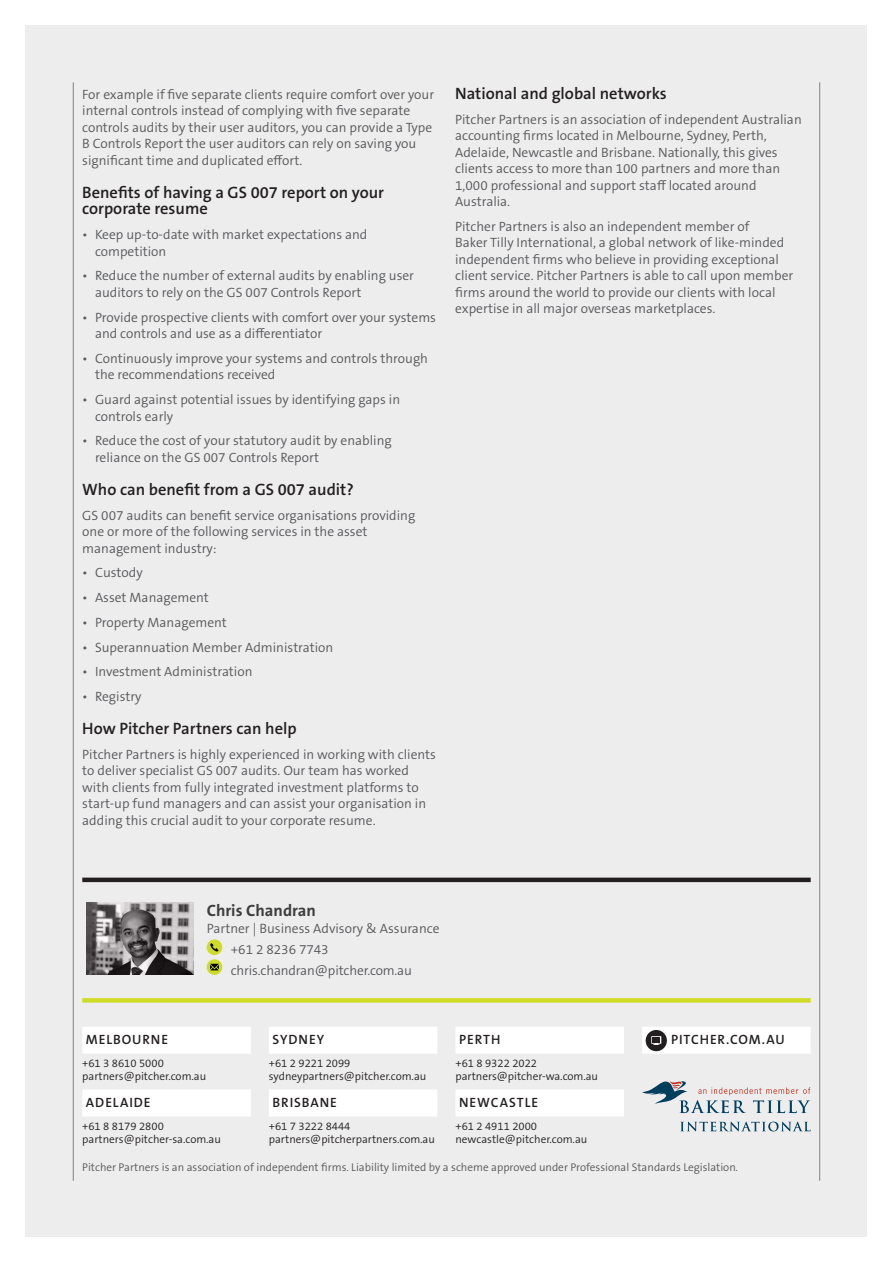
<style>
.page{position:relative;width:893px;height:1263px;background:#fff}
.page>*{position:absolute;margin:0;border:0;box-sizing:border-box;transform-origin:0 0}
.Body_Heading_1{font:600 16.5px/16.5px "The Sans B W6";color:#231f20}
.Body_Bullet{font:600 16.5px "The Sans B W6";color:#231f20}
.Body_Copy{font:700 16.5px "The Sans B W7";color:#3e3e3f}
.Body_Copy-2{font:300 13.5px/16.5px "The Sans B W4";color:#57585a}
.Body_Bullet-2{font:300 13.5px/16.5px "The Sans B W4";color:#57585a}
.Body_WhiteHighlight{font:600 13.5px "The Sans B W6";letter-spacing:.07em;color:#231f20}
.t1{font:300 11.25px/13.5px "The Sans B W4";color:#231f20}
.t2{font:300 11.25px "The Sans B W4";color:#57585a}
</style>
<div class="page">
<div style="left:26px;top:26px;width:841px;height:1211px;background:#ededee"></div>
<hr style="left:73px;top:82px;width:1px;height:1099px;background:#808285">
<hr style="left:819px;top:82px;width:1px;height:1099px;background:#808285">
<hr style="left:82px;top:878px;width:729px;height:4px;background:#231f20">
<div style="left:82px;top:998px;width:729px;height:5px;background:#cfdc27"></div>
<div style="left:207px;top:939px;width:15px;height:16px;background:#cfdc27;border-radius:50%"></div>
<svg style="left:207px;top:959px;width:15px;height:16px"></svg>
<svg style="left:210px;top:943px;width:9px;height:9px"></svg>
<svg style="left:210px;top:964px;width:9px;height:6px"></svg>
<img style="left:87px;top:903px;width:106px;height:72px">
<div style="left:82px;top:1027px;width:169px;height:27px;background:#fff"></div>
<div style="left:82px;top:1089px;width:169px;height:27px;background:#fff"></div>
<div style="left:269px;top:1027px;width:168px;height:27px;background:#fff"></div>
<div style="left:269px;top:1089px;width:168px;height:27px;background:#fff"></div>
<div style="left:455px;top:1027px;width:169px;height:27px;background:#fff"></div>
<div style="left:642px;top:1027px;width:169px;height:27px;background:#fff"></div>
<div style="left:455px;top:1089px;width:169px;height:27px;background:#fff"></div>
<svg style="left:680px;top:1121px;width:131px;height:10px"></svg>
<svg style="left:642px;top:1081px;width:168px;height:32px"></svg>
<svg style="left:646px;top:1030px;width:21px;height:21px"></svg>
<p class="Body_Copy-2" style="left:82px;top:86px;width:353px">For example if five separate clients require comfort over your internal controls instead of complying with five separate controls audits by their user auditors, you can provide a Type B Controls Report the user auditors can rely on saving you significant time and duplicated effort.</p>
<p class="Body_Heading_1" style="left:82px;top:184px;width:303px">Benefits of having a GS 007 report on your corporate resume</p>
<p class="Body_Copy-2" style="left:95px;top:226px;width:274px;text-indent:-13px">• Keep up-to-date with market expectations and competition</p>
<p class="Body_Copy-2" style="left:95px;top:268px;width:320px;text-indent:-13px">• Reduce the number of external audits by enabling user auditors to rely on the GS 007 Controls Report</p>
<p class="Body_Copy-2" style="left:95px;top:309px;width:343px;text-indent:-13px">• Provide prospective clients with comfort over your systems and controls and use as a differentiator</p>
<p class="Body_Copy-2" style="left:95px;top:350px;width:335px;text-indent:-13px">• Continuously improve your systems and controls through the recommendations received</p>
<p class="Body_Copy-2" style="left:95px;top:391px;width:307px;text-indent:-13px">• Guard against potential issues by identifying gaps in controls early</p>
<p class="Body_Copy-2" style="left:95px;top:433px;width:298px;text-indent:-13px">• Reduce the cost of your statutory audit by enabling reliance on the GS 007 Controls Report</p>
<p class="Body_Heading_1" style="left:82px;top:481px;width:273px">Who can benefit from a GS 007 audit?</p>
<p class="Body_Bullet-2" style="left:82px;top:507px;width:335px">GS 007 audits can benefit service organisations providing one or more of the following services in the asset management industry:</p>
<p class="Body_Copy-2" style="left:82px;top:565px;width:62px">• Custody</p>
<p class="Body_Copy-2" style="left:82px;top:589px;width:128px">• Asset Management</p>
<p class="Body_Copy-2" style="left:82px;top:614px;width:146px">• Property Management</p>
<p class="Body_Copy-2" style="left:82px;top:639px;width:252px">• Superannuation Member Administration</p>
<p class="Body_Copy-2" style="left:82px;top:664px;width:172px">• Investment Administration</p>
<p class="Body_Copy-2" style="left:82px;top:688px;width:61px">• Registry</p>
<p class="Body_Heading_1" style="left:82px;top:720px;width:216px">How Pitcher Partners can help</p>
<p class="Body_Bullet-2" style="left:82px;top:746px;width:355px">Pitcher Partners is highly experienced in working with clients to deliver specialist GS 007 audits. Our team has worked with clients from fully integrated investment platforms to start-up fund managers and can assist your organisation in adding this crucial audit to your corporate resume.</p>
<p class="Body_Bullet" style="left:455px;top:83px;width:213px">National and global networks</p>
<p class="Body_Copy-2" style="left:455px;top:111px;width:348px">Pitcher Partners is an association of independent Australian accounting firms located in Melbourne, Sydney, Perth, Adelaide, Newcastle and Brisbane. Nationally, this gives clients access to more than 100 partners and more than 1,000 professional and support staff located around Australia.</p>
<p class="Body_Copy-2" style="left:455px;top:218px;width:340px">Pitcher Partners is also an independent member of<br>Baker Tilly International, a global network of like-minded independent firms who believe in providing exceptional client service. Pitcher Partners is able to call upon member firms around the world to provide our clients with local expertise in all major overseas marketplaces.</p>
<p class="Body_Copy" style="left:207px;top:900px;width:111px">Chris Chandran</p>
<p class="Body_Copy-2" style="left:207px;top:920px;width:234px">Partner | Business Advisory &amp; Assurance</p>
<p class="Body_Copy-2" style="left:231px;top:941px;width:99px">+61 2 8236 7743</p>
<p class="Body_Copy-2" style="left:231px;top:962px;width:183px">chris.chandran@pitcher.com.au</p>
<p class="Body_WhiteHighlight" style="left:86px;top:1031px;width:84px">MELBOURNE</p>
<p class="t1" style="left:82px;top:1056px;width:125px">+61 3 8610 5000 partners@pitcher.com.au</p>
<p class="Body_WhiteHighlight" style="left:86px;top:1094px;width:66px">ADELAIDE</p>
<p class="t1" style="left:82px;top:1119px;width:140px">+61 8 8179 2800 partners@pitcher-sa.com.au</p>
<p class="Body_WhiteHighlight" style="left:273px;top:1031px;width:53px">SYDNEY</p>
<p class="t1" style="left:269px;top:1056px;width:159px">+61 2 9221 2099 sydneypartners@pitcher.com.au</p>
<p class="Body_WhiteHighlight" style="left:273px;top:1094px;width:66px">BRISBANE</p>
<p class="t1" style="left:269px;top:1119px;width:168px">+61 7 3222 8444 partners@pitcherpartners.com.au</p>
<p class="Body_WhiteHighlight" style="left:671px;top:1031px;width:115px">PITCHER.COM.AU</p>
<p class="Body_WhiteHighlight" style="left:459px;top:1031px;width:43px">PERTH</p>
<p class="t1" style="left:455px;top:1056px;width:144px">+61 8 9322 2022 partners@pitcher-wa.com.au</p>
<p class="Body_WhiteHighlight" style="left:459px;top:1094px;width:80px">NEWCASTLE</p>
<p class="t1" style="left:455px;top:1119px;width:133px">+61 2 4911 2000 newcastle@pitcher.com.au</p>
<p class="t2" style="left:82px;top:1160px;width:657px">Pitcher Partners is an association of independent firms. Liability limited by a scheme approved under Professional Standards Legislation.</p>
</div>
